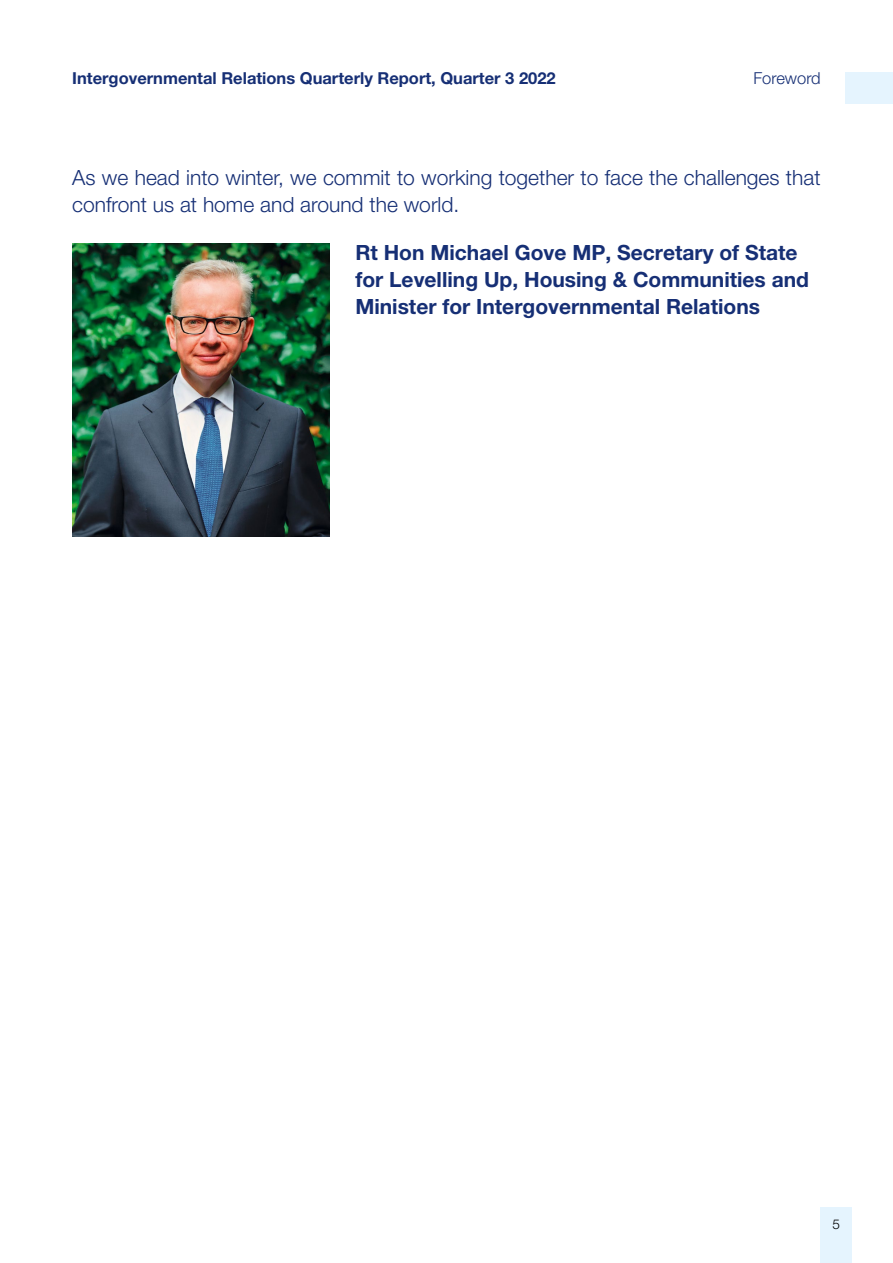
<style>
.page{position:relative;width:893px;height:1263px;background:#fff}
.page>*{position:absolute;margin:0;border:0;box-sizing:border-box;transform-origin:0 0}
.Body_copy_14_18{font:700 21px/27px "Helvetica Neue LT Pro";color:#162f75}
.Body_copy_14_18-2{font:300 21px/27px "Helvetica Neue LT Pro";color:#162f75}
.t1{font:700 16.5px "Helvetica Neue LT Pro";color:#162f75}
.t2{font:300 16.5px "Helvetica Neue LT Pro";color:#162f75}
.t3{font:300 13.5px "Helvetica Neue LT Pro";color:#000}
</style>
<div class="page">
<img style="left:72px;top:243px;width:258px;height:293px">
<div style="left:821px;top:1208px;width:31px;height:55px;background:#e5f4fe"></div>
<div style="left:845px;top:72px;width:48px;height:31px;background:#e5f4fe"></div>
<p class="t1" style="left:72px;top:68px;width:485px">Intergovernmental Relations Quarterly Report, Quarter 3 2022</p>
<p class="t2" style="left:753px;top:68px;width:69px">Foreword</p>
<p class="Body_copy_14_18-2" style="left:72px;top:164px;width:750px">As we head into winter, we commit to working together to face the challenges that confront us at home and around the world.</p>
<p class="Body_copy_14_18" style="left:355px;top:239px;width:455px">Rt Hon Michael Gove MP, Secretary of State for Levelling Up, Housing &amp; Communities and<br>Minister for Intergovernmental Relations</p>
<p class="t3" style="left:832px;top:1215px;width:9px">5</p>
</div>
